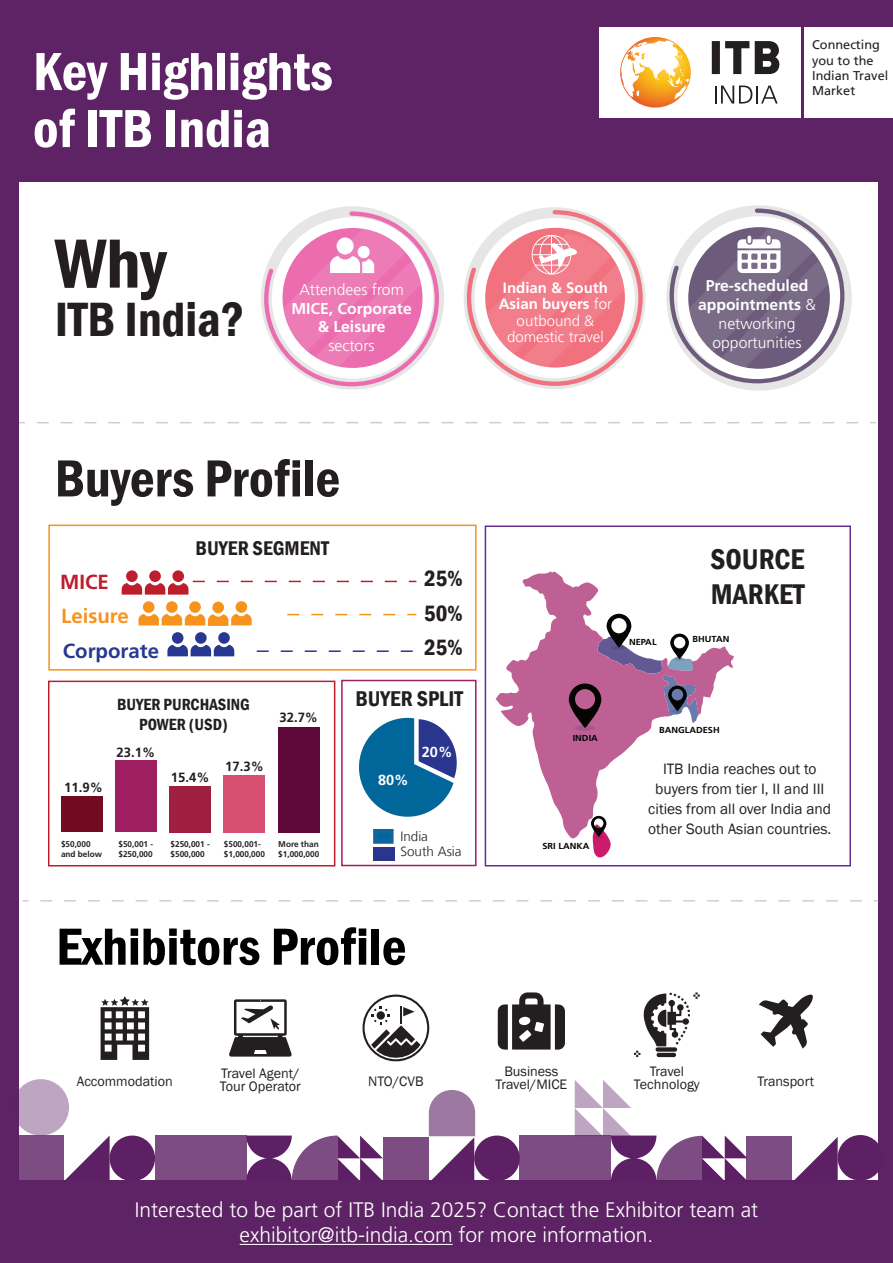
<style>
.page{position:relative;width:893px;height:1263px;background:#5d2365}
.page>*{position:absolute;margin:0;border:0;box-sizing:border-box;transform-origin:0 0}
.t1{font:600 condensed 72px "Franklin Gothic";color:#231f20}
.t2{font:600 condensed 55.5px/57px "Franklin Gothic";color:#fff}
.t3{font:600 condensed 54px "Franklin Gothic";color:#000}
.t4{font:600 condensed 54px "Franklin Gothic";color:#231f20}
.t5{font:600 condensed 49.5px "Franklin Gothic";color:#231f20}
.t6{font:600 condensed 29.25px/35.2px "Franklin Gothic";color:#231f20}
.t7{font:600 condensed 22.8px "Franklin Gothic";color:#231f20}
.t8{font:600 condensed 21.9px "Franklin Gothic";color:#231f20}
.t9{font:300 21px/25.2px "Frutiger";color:#fff;text-align:center}
.t10{font:600 condensed 20.4px "Franklin Gothic";color:#231f20}
.t11{font:700 20.4px "Frutiger";color:#283890}
.t12{font:700 20.4px "Frutiger";color:#f7931d}
.t13{font:700 20.4px "Frutiger";color:#be1d2c}
.t14{font:600 condensed 16.65px/20px "Franklin Gothic";color:#231f20;text-align:center}
.t15{font:700 15.75px/18.9px "Frutiger";color:#fff;text-align:center}
.t16{font:300 15.75px "Frutiger";color:#fff}
.t17{font:15.45px/20.1px "Franklin Gothic";color:#231f20;text-align:center}
.t18{font:300 15px/16.5px "Frutiger";color:#fff;text-align:center}
.t19{font:700 14.55px "Frutiger";color:#fff}
.t20{font:14.1px/12.8px "Franklin Gothic";color:#231f20;text-align:center}
.t21{font:300 13.5px/15px "Frutiger LT";color:#231f20}
.t22{font:700 13.35px "Frutiger";color:#231f20}
.t23{font:12.75px/15.3px "Frutiger LT";color:#231f20}
.t24{font:700 8.7px "Frutiger";color:#040503;scale:1.06 1}
.t25{font:700 8.4px/10.1px "Frutiger";color:#231f20}
.s1{font-weight:700}
.s2{font-weight:300}
</style>
<div class="page">
<div style="left:19px;top:182px;width:859px;height:1066px;background:#fff"></div>
<svg style="left:261px;top:206px;width:183px;height:184px"></svg>
<div style="left:358px;top:246px;width:12px;height:12px;background:#fff;border-radius:50%"></div>
<svg style="left:666px;top:205px;width:186px;height:186px"></svg>
<svg style="left:464px;top:207px;width:182px;height:182px"></svg>
<svg style="left:37px;top:422px;width:822px;height:1px"></svg>
<svg style="left:40px;top:900px;width:822px;height:1px"></svg>
<svg style="left:229px;top:999px;width:63px;height:57px"></svg>
<svg style="left:101px;top:996px;width:48px;height:64px"></svg>
<svg style="left:362px;top:994px;width:67px;height:68px"></svg>
<svg style="left:759px;top:994px;width:54px;height:55px"></svg>
<svg style="left:498px;top:992px;width:67px;height:58px"></svg>
<svg style="left:634px;top:992px;width:66px;height:65px"></svg>
<div style="left:485px;top:525px;width:366px;height:341px;border:2px solid #652d91"></div>
<svg style="left:495px;top:601px;width:239px;height:238px"></svg>
<svg style="left:523px;top:571px;width:76px;height:30px"></svg>
<div style="left:574px;top:725px;width:21px;height:6px;background:#ab5586;border-radius:50%"></div>
<svg style="left:591px;top:816px;width:20px;height:42px"></svg>
<svg style="left:569px;top:614px;width:129px;height:114px"></svg>
<div style="left:48px;top:525px;width:429px;height:146px;border:2px solid #f7931d"></div>
<div style="left:126px;top:570px;width:12px;height:12px;background:#be1d2c;border-radius:50%"></div>
<div style="left:149px;top:570px;width:12px;height:12px;background:#be1d2c;border-radius:50%"></div>
<svg style="left:122px;top:581px;width:294px;height:14px"></svg>
<div style="left:172px;top:570px;width:12px;height:12px;background:#be1d2c;border-radius:50%"></div>
<svg style="left:257px;top:650px;width:156px;height:2px"></svg>
<div style="left:172px;top:632px;width:11px;height:12px;background:#283890;border-radius:50%"></div>
<div style="left:195px;top:632px;width:12px;height:12px;background:#283890;border-radius:50%"></div>
<svg style="left:167px;top:645px;width:67px;height:11px"></svg>
<div style="left:218px;top:632px;width:12px;height:12px;background:#283890;border-radius:50%"></div>
<svg style="left:287px;top:614px;width:129px;height:1px"></svg>
<div style="left:143px;top:601px;width:12px;height:12px;background:#f7931d;border-radius:50%"></div>
<div style="left:166px;top:601px;width:12px;height:12px;background:#f7931d;border-radius:50%"></div>
<div style="left:189px;top:601px;width:12px;height:12px;background:#f7931d;border-radius:50%"></div>
<div style="left:212px;top:602px;width:12px;height:11px;background:#f7931d;border-radius:50%"></div>
<svg style="left:138px;top:614px;width:114px;height:12px"></svg>
<div style="left:236px;top:601px;width:11px;height:12px;background:#f7931d;border-radius:50%"></div>
<div style="left:48px;top:681px;width:287px;height:185px;border:2px solid #be1d2c"></div>
<div style="left:61px;top:797px;width:41px;height:35px;background:#720b22"></div>
<div style="left:169px;top:786px;width:42px;height:46px;background:#9e1f3f"></div>
<div style="left:224px;top:775px;width:41px;height:57px;background:#d64f70"></div>
<div style="left:278px;top:727px;width:41px;height:105px;background:#5e0839"></div>
<div style="left:115px;top:761px;width:42px;height:71px;background:#9e1f62"></div>
<div style="left:341px;top:680px;width:136px;height:186px;border:2px solid #9e2064"></div>
<div style="left:373px;top:829px;width:21px;height:15px;background:#01669a;border:4px solid #11679c"></div>
<div style="left:357px;top:716px;width:101px;height:103px;background:#01669a;border-radius:50%"></div>
<div style="left:354px;top:713px;width:106px;height:108px;border:4px solid #fff;border-radius:50%"></div>
<svg style="left:410px;top:713px;width:50px;height:74px"></svg>
<div style="left:373px;top:847px;width:21px;height:14px;background:#2a358e"></div>
<div style="left:804px;top:27px;width:89px;height:90px;background:#fff"></div>
<div style="left:599px;top:27px;width:201px;height:90px;background:#fff"></div>
<svg style="left:715px;top:86px;width:63px;height:18px"></svg>
<svg style="left:712px;top:41px;width:67px;height:33px"></svg>
<svg style="left:620px;top:37px;width:71px;height:71px"></svg>
<svg style="left:621px;top:40px;width:68px;height:59px"></svg>
<svg style="left:13px;top:1079px;width:56px;height:56px;fill:#bea6c2"></svg>
<div style="left:110px;top:1135px;width:45px;height:46px;background:#5d2065;border-radius:50%"></div>
<svg style="left:65px;top:1135px;width:45px;height:45px"></svg>
<div style="left:155px;top:1135px;width:91px;height:46px;background:#7d4c83"></div>
<div style="left:19px;top:1135px;width:45px;height:46px;background:#7d4c83"></div>
<svg style="left:246px;top:1135px;width:137px;height:45px"></svg>
<div style="left:18px;top:1180px;width:862px;height:72px;background:#5e2365"></div>
<hr style="left:240px;top:1244px;width:213px;height:1px;background:#fff">
<div style="left:474px;top:1135px;width:46px;height:46px;background:#5d2065;border-radius:50%"></div>
<div style="left:520px;top:1135px;width:91px;height:46px;background:#7d4c83"></div>
<div style="left:383px;top:1137px;width:46px;height:45px;background:#7d4c83"></div>
<svg style="left:575px;top:1080px;width:172px;height:101px"></svg>
<div style="left:838px;top:1135px;width:45px;height:45px;background:#5d2065;border-radius:50%"></div>
<svg style="left:794px;top:1137px;width:44px;height:43px"></svg>
<div style="left:747px;top:1136px;width:45px;height:46px;background:#7d4c83"></div>
<svg style="left:429px;top:1090px;width:46px;height:90px"></svg>
<h2 class="t2" style="left:33px;top:42px;width:301px">Key Highlights of ITB India</h2>
<h1 class="t1" style="left:55px;top:215px;width:113px">Why</h1>
<h3 class="t5" style="left:55px;top:286px;width:191px">ITB India?</h3>
<p class="t16" style="left:299px;top:280px;width:106px">Attendees from</p>
<p class="t15" style="left:291px;top:298px;width:122px">MICE, Corporate &amp; Leisure</p>
<p class="t16" style="left:328px;top:337px;width:48px">sectors</p>
<p class="t18" style="left:499px;top:279px;width:115px"><span class="s1">Indian &amp; South<br>Asian buyers</span> for outbound &amp; domestic travel</p>
<p class="t23" style="left:812px;top:37px;width:78px">Connecting you to the<br>Indian Travel<br>Market</p>
<p class="t15" style="left:698px;top:276px;width:119px">Pre-scheduled appointments <span class="s2">&amp; networking opportunities</span></p>
<h3 class="t4" style="left:55px;top:442px;width:287px">Buyers Profile</h3>
<p class="t13" style="left:60px;top:569px;width:50px">MICE</p>
<p class="t12" style="left:61px;top:604px;width:69px">Leisure</p>
<p class="t11" style="left:63px;top:639px;width:98px">Corporate</p>
<p class="t10" style="left:196px;top:534px;width:135px">BUYER SEGMENT</p>
<p class="t22" style="left:64px;top:779px;width:40px">11.9%</p>
<p class="t14" style="left:117px;top:694px;width:134px">BUYER PURCHASING<br>POWER (USD)</p>
<p class="t22" style="left:116px;top:744px;width:40px">23.1%</p>
<p class="t22" style="left:171px;top:770px;width:40px">15.4%</p>
<p class="t22" style="left:225px;top:759px;width:40px">17.3%</p>
<p class="t22" style="left:279px;top:709px;width:40px">32.7%</p>
<p class="t7" style="left:424px;top:563px;width:40px">25%</p>
<p class="t7" style="left:424px;top:598px;width:40px">50%</p>
<p class="t7" style="left:424px;top:632px;width:40px">25%</p>
<p class="t8" style="left:355px;top:683px;width:109px">BUYER SPLIT</p>
<p class="t19" style="left:378px;top:772px;width:32px">80%</p>
<p class="t19" style="left:422px;top:743px;width:32px">20%</p>
<p class="t25" style="left:171px;top:839px;width:41px">$250,001 - $500,000</p>
<p class="t21" style="left:400px;top:829px;width:63px">India<br>South Asia</p>
<p class="t25" style="left:61px;top:839px;width:43px">$50,000 and below</p>
<p class="t25" style="left:278px;top:839px;width:43px">More than $1,000,000</p>
<p class="t25" style="left:118px;top:839px;width:36px">$50,001 - $250,000</p>
<p class="t25" style="left:224px;top:839px;width:43px">$500,001- $1,000,000</p>
<h3 class="t3" style="left:56px;top:910px;width:352px">Exhibitors Profile</h3>
<p class="t24" style="left:629px;top:637px;width:28px">NEPAL</p>
<h3 class="t6" style="left:710px;top:541px;width:96px">SOURCE<br>MARKET</h3>
<p class="t24" style="left:693px;top:634px;width:36px">BHUTAN</p>
<p class="t24" style="left:573px;top:733px;width:25px">INDIA</p>
<p class="t24" style="left:542px;top:840px;width:46px">SRI LANKA</p>
<p class="t24" style="left:659px;top:724px;width:59px">BANGLADESH</p>
<p class="t17" style="left:648px;top:759px;width:185px">ITB India reaches out to buyers from tier I, II and III cities from all over India and other South Asian countries.</p>
<p class="t20" style="left:495px;top:1065px;width:73px">Business<br>Travel/MICE</p>
<p class="t20" style="left:634px;top:1065px;width:67px">Travel<br>Technology</p>
<p class="t20" style="left:220px;top:1067px;width:83px;text-align:left">Travel Agent/<br>Tour Operator</p>
<p class="t20" style="left:77px;top:1076px;width:97px">Accommodation</p>
<p class="t20" style="left:368px;top:1076px;width:57px">NTO/CVB</p>
<p class="t20" style="left:757px;top:1076px;width:58px">Transport</p>
<p class="t9" style="left:135px;top:1197px;width:625px">Interested to be part of ITB India 2025? Contact the Exhibitor team at exhibitor@itb-india.com for more information.</p>
</div>
